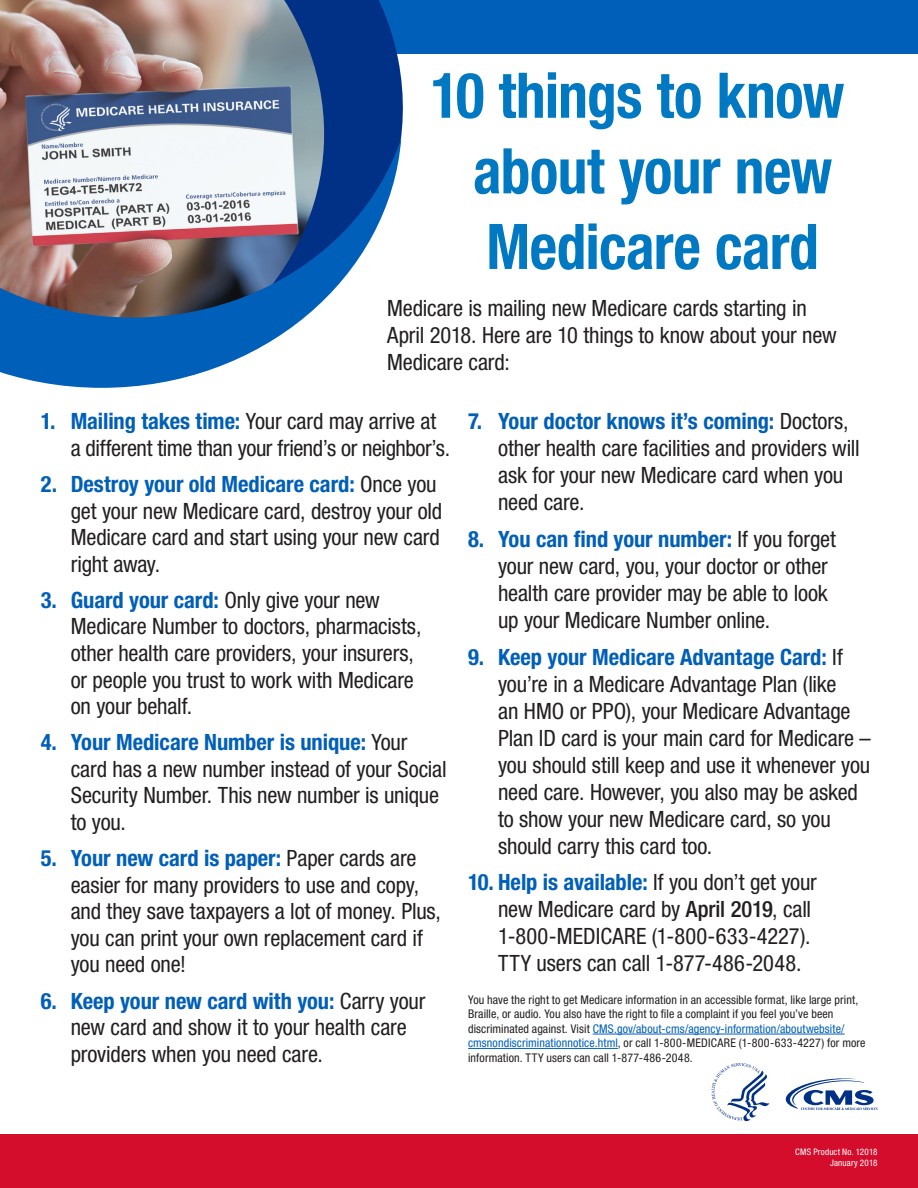
<style>
.page{position:relative;width:918px;height:1188px;background:#fff}
.page>*{position:absolute;margin:0;border:0;box-sizing:border-box;transform-origin:0 0}
.t1{font:700 condensed 63px/75.6px "Helvetica Neue LT Std";letter-spacing:-.01em;color:#0079c2;text-align:center;scale:.94 1}
.t2{font:condensed 22.5px/27px "Helvetica Neue LT Std";letter-spacing:-.01em;color:#231f20}
.t3{font:700 condensed 22.5px "Helvetica Neue LT Std";color:#005fb9}
.t4{font:condensed 12px/14.4px "Helvetica Neue LT Std";letter-spacing:.01em;color:#231f20}
.text_before_bullet{font:condensed 9px/10.8px "Helvetica Neue LT Std";letter-spacing:.02em;color:#fff;text-align:right}
.s1{font-weight:700;color:#005fb9}
.s2{font-weight:400;color:#231f20}
.s3{font-weight:500}
.s4{color:#005fb9}
</style>
<div class="page">
<div style="left:0;top:1134px;width:918px;height:54px;background:#d30d2b"></div>
<div style="left:0;top:0;width:918px;height:54px;background:#005fb9"></div>
<img style="left:0;top:0;width:401px;height:388px">
<hr style="left:593px;top:1034px;width:252px;height:1px;background:#005fb9">
<hr style="left:468px;top:1048px;width:150px;height:1px;background:#005fb9">
<svg style="left:712px;top:1063px;width:58px;height:58px"></svg>
<svg style="left:786px;top:1078px;width:91px;height:32px"></svg>
<p class="t1" style="left:431px;top:57px;width:441px">10 things to know about your new<br>Medicare card</p>
<p class="t2" style="left:387px;top:294px;width:451px">Medicare is mailing new Medicare cards starting in<br>April 2018. Here are 10 things to know about your new<br>Medicare card:</p>
<p class="t2" style="left:71px;top:408px;width:381px;line-height:26.5px;text-indent:-30px"><span class="s1">1. Mailing takes time:</span> Your card may arrive at a different time than your friend’s or neighbor’s.</p>
<p class="t2" style="left:71px;top:471px;width:373px;line-height:26.5px;text-indent:-30px"><span class="s1">2. Destroy your old Medicare card:</span> Once you get your new Medicare card, destroy your old Medicare card and start using your new card right away.</p>
<p class="t2" style="left:71px;top:587px;width:352px;line-height:26.5px;text-indent:-30px"><span class="s1">3. Guard your card:</span> Only give your new Medicare Number to doctors, pharmacists, other health care providers, your insurers, or people you trust to work with Medicare on your behalf.</p>
<p class="t2" style="left:71px;top:729px;width:377px;line-height:26.5px;text-indent:-30px"><span class="s1">4. Your Medicare Number is unique:</span> Your card has a new number instead of your Social<br>Security Number. This new number is unique to you.</p>
<p class="t2" style="left:71px;top:845px;width:372px;line-height:26.5px;text-indent:-30px"><span class="s1">5. Your new card is paper:</span> Paper cards are easier for many providers to use and copy, and they save taxpayers a lot of money. Plus, you can print your own replacement card if you need one!</p>
<p class="t2" style="left:71px;top:987px;width:356px;text-indent:-30px"><span class="s1">6. Keep your new card with you:</span> Carry your new card and show it to your health care providers when you need care.</p>
<p class="t3" style="left:468px;top:408px;width:382px">7. Your doctor knows it’s coming: <span class="s2">Doctors,</span></p>
<p class="t2" style="left:498px;top:435px;width:363px">other health care facilities and providers will ask for your new Medicare card when you need care.</p>
<p class="t2" style="left:498px;top:525px;width:339px;text-indent:-30px"><span class="s1">8. You can find your number:</span> If you forget your new card, you, your doctor or other health care provider may be able to look up your Medicare Number online.</p>
<p class="t2" style="left:498px;top:643px;width:374px;text-indent:-30px"><span class="s1">9. Keep your Medicare Advantage Card:</span> If you’re in a Medicare Advantage Plan (like<br>an HMO or PPO), your Medicare Advantage Plan ID card is your main card for Medicare – you should still keep and use it whenever you need care. However, you also may be asked to show your new Medicare card, so you should carry this card too.</p>
<p class="t2" style="left:498px;top:869px;width:320px;text-indent:-30px"><span class="s1">10. Help is available:</span> If you don’t get your new Medicare card by <span class="s3">April 2019</span>, call 1-800-MEDICARE (1-800-633-4227).<br>TTY users can call 1-877-486-2048.</p>
<p class="t4" style="left:468px;top:993px;width:399px">You have the right to get Medicare information in an accessible format, like large print, Braille, or audio. You also have the right to file a complaint if you feel you’ve been discriminated against. Visit <span class="s4">CMS.gov/about-cms/agency-information/aboutwebsite/ cmsnondiscriminationnotice.html</span>, or call 1-800-MEDICARE (1-800-633-4227) for more information. TTY users can call 1-877-486-2048.</p>
<p class="text_before_bullet" style="left:795px;top:1147px;width:84px">CMS Product No. 12018<br>January 2018</p>
</div>
